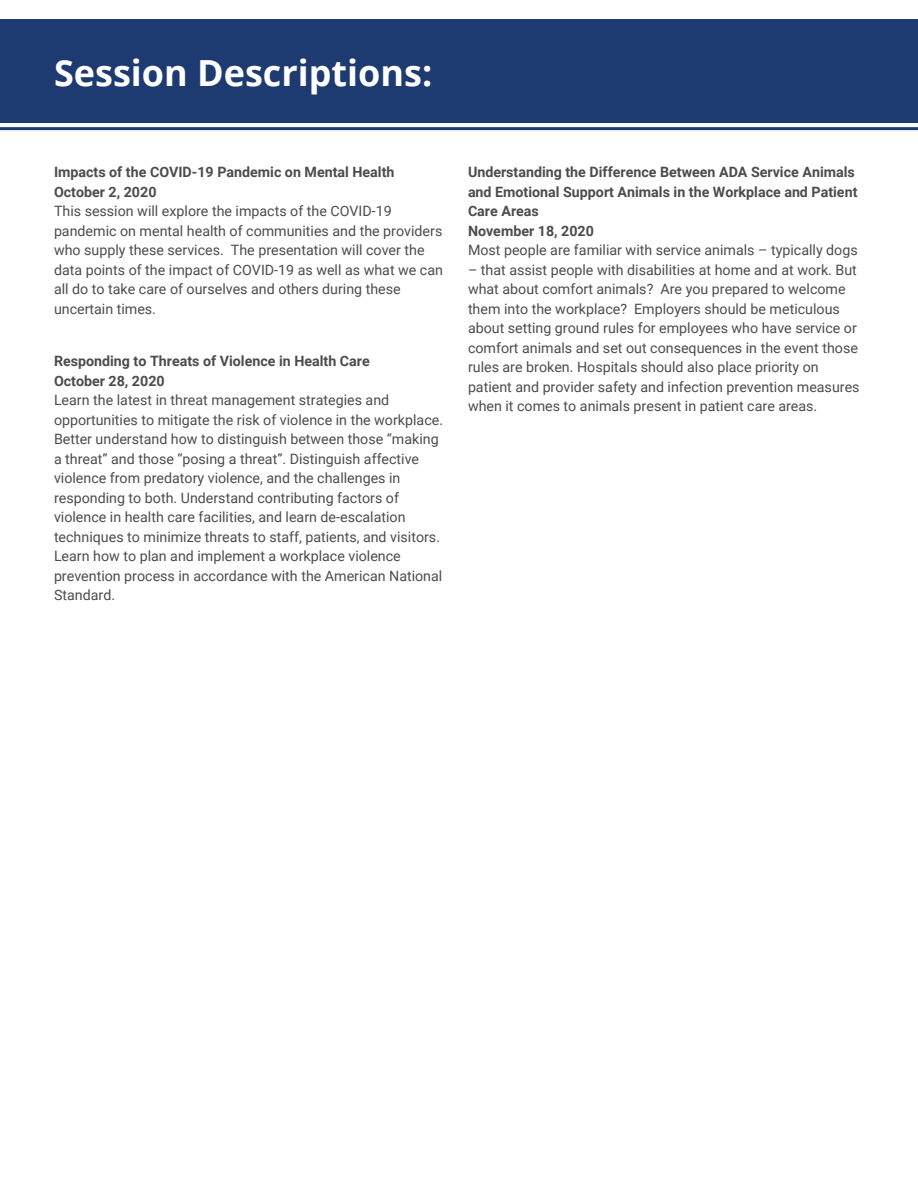
<style>
.page{position:relative;width:918px;height:1188px;background:#fff}
.page>*{position:absolute;margin:0;border:0;box-sizing:border-box;transform-origin:0 0}
.Heading{font:700 36px "Open Sans";color:#fff}
.Body{font:14.25px/19.5px "Roboto";color:#4b4c4d}
.Body-2{font:700 14.25px/19.5px "Roboto";color:#4b4c4d}
.s1{font-weight:700}
.s2{font-weight:400}
</style>
<div class="page">
<div style="left:0;top:19px;width:918px;height:104px;background:#1d3b71"></div>
<hr style="left:0;top:127px;width:918px;height:3px;background:#1d3b71">
<p class="Heading" style="left:54px;top:48px;width:380px">Session Descriptions:</p>
<p class="Body" style="left:54px;top:162px;width:391px"><span class="s1">Impacts of the COVID-19 Pandemic on Mental Health October 2, 2020<br></span>This session will explore the impacts of the COVID-19 pandemic on mental health of communities and the providers who supply these services. The presentation will cover the data points of the impact of COVID-19 as well as what we can all do to take care of ourselves and others during these uncertain times.</p>
<p class="Body" style="left:54px;top:351px;width:391px"><span class="s1">Responding to Threats of Violence in Health Care<br>October 28, 2020<br></span>Learn the latest in threat management strategies and opportunities to mitigate the risk of violence in the workplace.<br>Better understand how to distinguish between those “making a threat” and those “posing a threat”. Distinguish affective violence from predatory violence, and the challenges in responding to both. Understand contributing factors of violence in health care facilities, and learn de-escalation techniques to minimize threats to staff, patients, and visitors.<br>Learn how to plan and implement a workplace violence prevention process in accordance with the American National Standard.</p>
<p class="Body-2" style="left:468px;top:162px;width:391px">Understanding the Difference Between ADA Service Animals and Emotional Support Animals in the Workplace and Patient Care Areas<br>November 18, 2020<br><span class="s2">Most people are familiar with service animals – typically dogs</span></p>
<p class="Body" style="left:468px;top:259px;width:393px">– that assist people with disabilities at home and at work. But what about comfort animals? Are you prepared to welcome them into the workplace? Employers should be meticulous about setting ground rules for employees who have service or comfort animals and set out consequences in the event those rules are broken. Hospitals should also place priority on patient and provider safety and infection prevention measures when it comes to animals present in patient care areas.</p>
</div>
